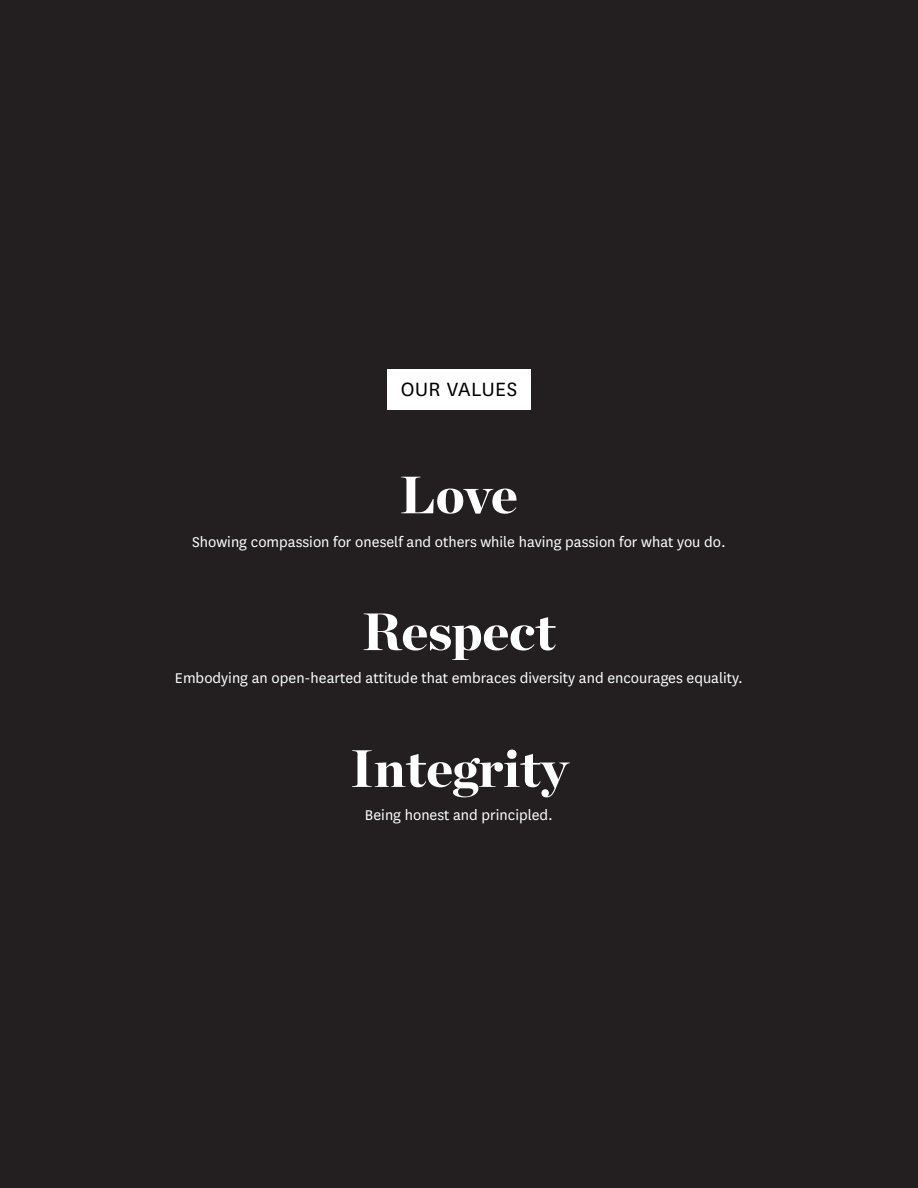
<style>
.page{position:relative;width:918px;height:1188px;background:#231f20}
.page>*{position:absolute;margin:0;border:0;box-sizing:border-box;transform-origin:0 0}
.t1{font:900 52.5px "Chronicle Display";color:#fff}
.t2{font:22.5px "National";letter-spacing:.025em;color:#000}
.t3{font:16.5px "National";color:#fff}
</style>
<div class="page">
<div style="left:387px;top:370px;width:144px;height:40px;background:#fff"></div>
<p class="t2" style="left:401px;top:375px;width:118px">OUR VALUES</p>
<p class="t1" style="left:400px;top:452px;width:119px">Love</p>
<p class="t3" style="left:192px;top:531px;width:535px">Showing compassion for oneself and others while having passion for what you do.</p>
<p class="t1" style="left:362px;top:588px;width:195px">Respect</p>
<p class="t3" style="left:175px;top:668px;width:570px">Embodying an open-hearted attitude that embraces diversity and encourages equality.</p>
<p class="t1" style="left:350px;top:725px;width:219px">Integrity</p>
<p class="t3" style="left:365px;top:804px;width:190px">Being honest and principled.</p>
</div>
